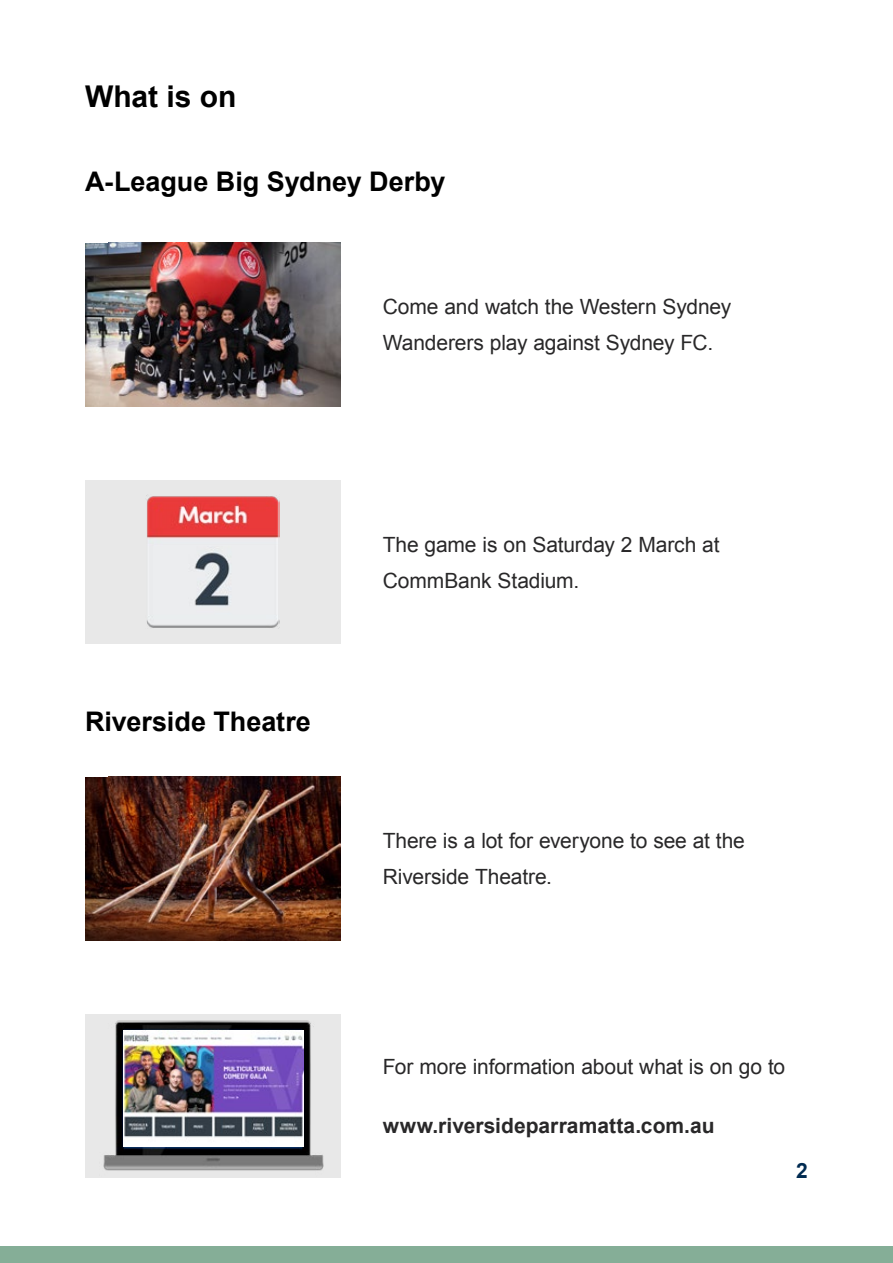
<style>
.page{position:relative;width:893px;height:1263px;background:#fff}
.page>*{position:absolute;margin:0;border:0;box-sizing:border-box;transform-origin:0 0}
.t1{font:700 30px "Arial";color:#000}
.t2{font:700 27px "Arial";color:#000}
.t3{font:21px/36px "Arial";letter-spacing:-.005em;color:#292829}
.t4{font:700 21px "Arial";color:#292829}
.t5{font:700 21px "Arial";color:#002b51}
</style>
<div class="page">
<div style="left:0;top:1246px;width:893px;height:17px;background:#85ae97"></div>
<img style="left:85px;top:242px;width:255px;height:164px">
<div style="left:85px;top:480px;width:255px;height:164px;background:#e8e8e8"></div>
<img style="left:146px;top:495px;width:134px;height:134px">
<img style="left:85px;top:777px;width:255px;height:163px">
<div style="left:85px;top:1014px;width:255px;height:164px;background:#e8e8e8"></div>
<img style="left:103px;top:1020px;width:221px;height:151px">
<img style="left:123px;top:1030px;width:180px;height:117px">
<h1 class="t1" style="left:85px;top:77px;width:153px">What is on</h1>
<h1 class="t2" style="left:85px;top:164px;width:362px">A-League Big Sydney Derby</h1>
<p class="t3" style="left:383px;top:289px;width:350px">Come and watch the Western Sydney<br>Wanderers play against Sydney FC.</p>
<h1 class="t2" style="left:85px;top:704px;width:227px">Riverside Theatre</h1>
<p class="t3" style="left:383px;top:527px;width:338px">The game is on Saturday 2 March at<br>CommBank Stadium.</p>
<p class="t3" style="left:383px;top:823px;width:364px">There is a lot for everyone to see at the<br>Riverside Theatre.</p>
<p class="t3" style="left:383px;top:1049px;width:404px">For more information about what is on go to</p>
<p class="t4" style="left:383px;top:1112px;width:333px">www.riversideparramatta.com.au</p>
<p class="t5" style="left:796px;top:1157px;width:13px">2</p>
</div>
